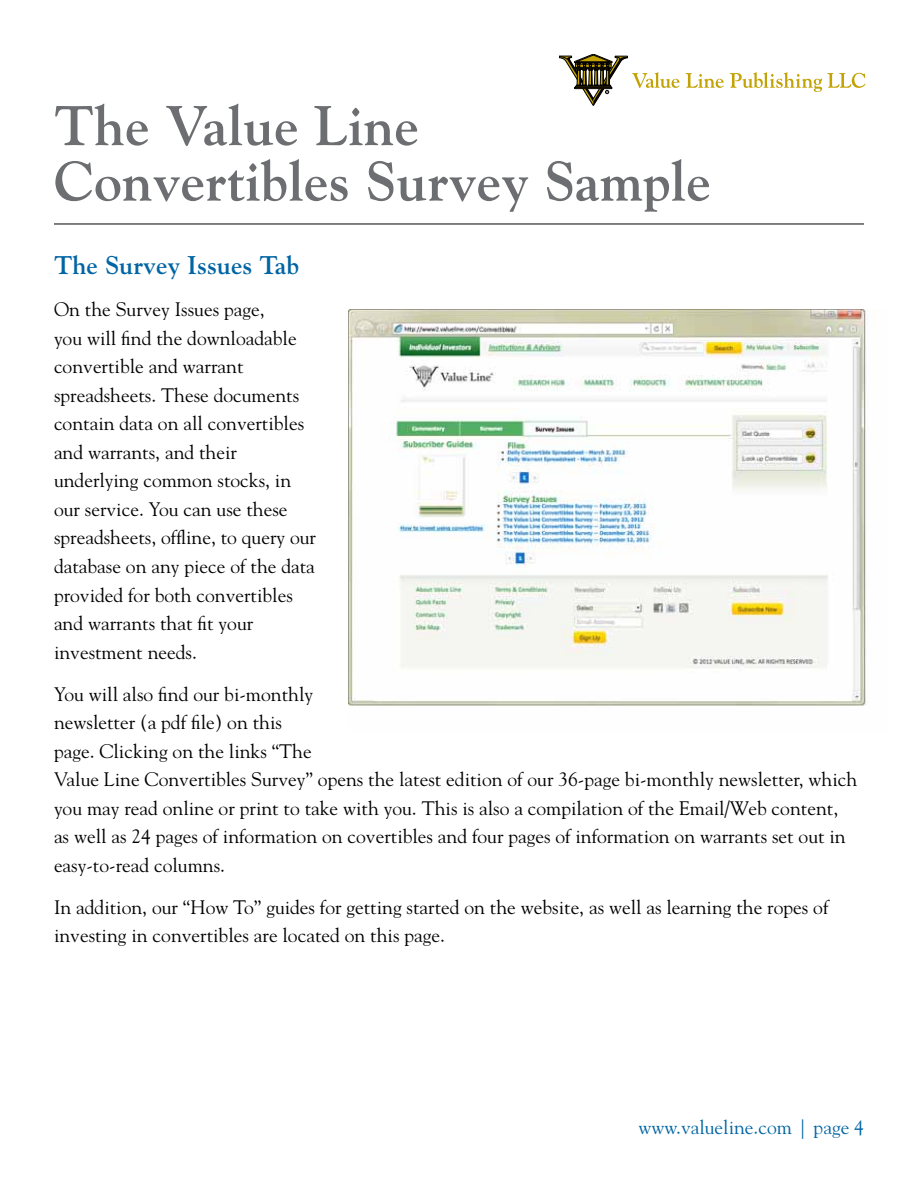
<style>
.page{position:relative;width:918px;height:1188px;background:#fff}
.page>*{position:absolute;margin:0;border:0;box-sizing:border-box;transform-origin:0 0}
.t1{font:700 55.5px/55.5px "Goudy Std";color:#6d6e71}
.t2{font:700 25.5px "Goudy Std";color:#0065a4}
.t3{font:19.5px/28.5px "Goudy Std";color:#000}
.t4{font:19.5px "Goudy Std";color:#0065a4}
</style>
<div class="page">
<hr style="left:54px;top:224px;width:810px;height:1px;background:#000">
<img style="left:348px;top:309px;width:519px;height:397px">
<svg style="left:559px;top:54px;width:121px;height:51px"></svg>
<svg style="left:686px;top:73px;width:38px;height:15px"></svg>
<svg style="left:730px;top:72px;width:135px;height:20px"></svg>
<h1 class="t1" style="left:54px;top:98px;width:658px">The Value Line<br>Convertibles Survey Sample</h1>
<h2 class="t2" style="left:54px;top:250px;width:247px">The Survey Issues Tab</h2>
<p class="t3" style="left:54px;top:295px;width:264px">On the Survey Issues page,<br>you will find the downloadable convertible and warrant spreadsheets. These documents contain data on all convertibles and warrants, and their underlying common stocks, in our service. You can use these spreadsheets, offline, to query our database on any piece of the data provided for both convertibles and warrants that fit your investment needs.</p>
<p class="t3" style="left:54px;top:679px;width:805px">You will also find our bi-monthly<br>newsletter (a pdf file) on this<br>page. Clicking on the links “The<br>Value Line Convertibles Survey” opens the latest edition of our 36-page bi-monthly newsletter, which you may read online or print to take with you. This is also a compilation of the Email/Web content, as well as 24 pages of information on covertibles and four pages of information on warrants set out in easy-to-read columns.</p>
<p class="t3" style="left:54px;top:892px;width:776px">In addition, our “How To” guides for getting started on the website, as well as learning the ropes of investing in convertibles are located on this page.</p>
<p class="t4" style="left:639px;top:1115px;width:227px">www.valueline.com | page 4</p>
</div>
